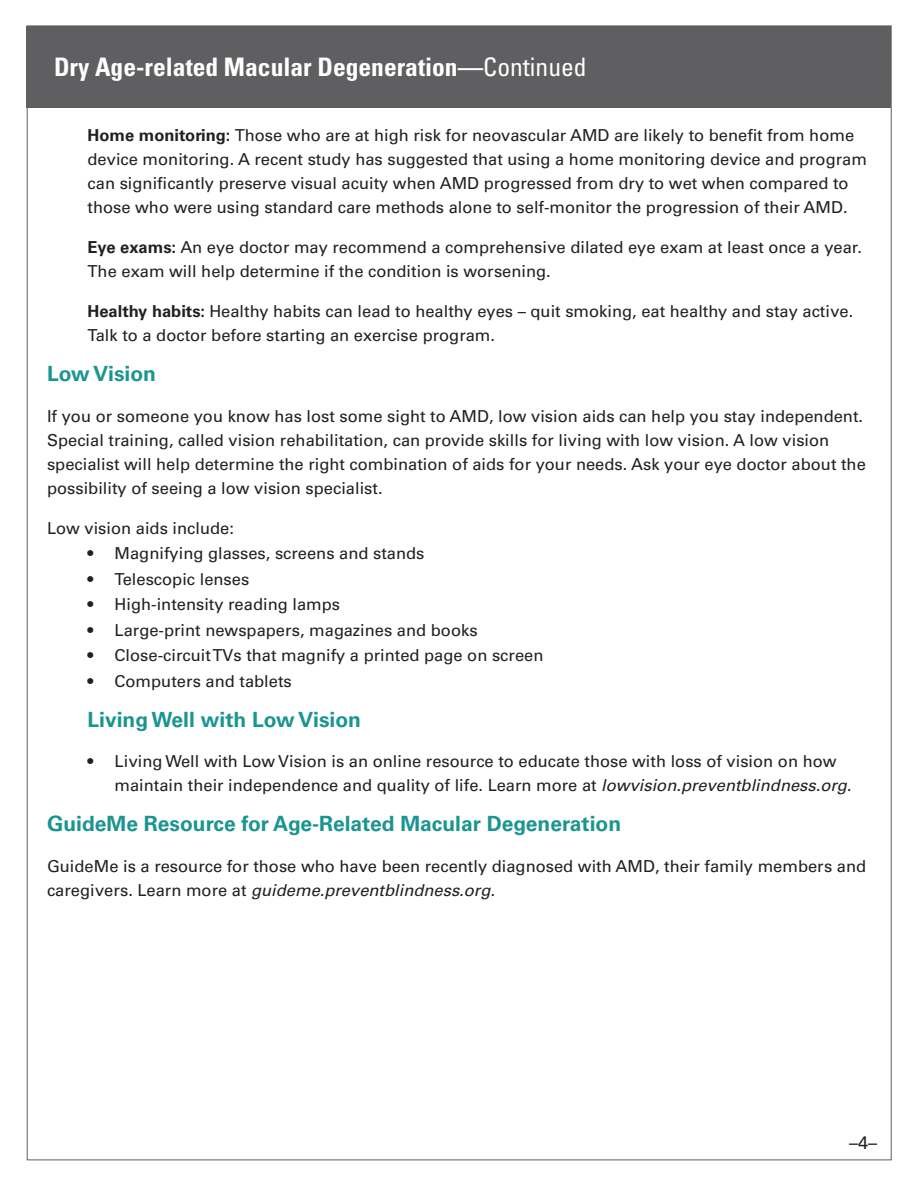
<style>
.page{position:relative;width:918px;height:1188px;background:#fff}
.page>*{position:absolute;margin:0;border:0;box-sizing:border-box;transform-origin:0 0}
.t1{font:700 condensed 25.5px "Univers LT Std";color:#fff}
.Titles{font:700 21px "Univers LT Std";color:#1b9590}
.t2{font:18px "Univers LT Std";color:#231f20}
.BODY{font:16.5px/24px "Univers LT Std";color:#231f20}
.s1{font-weight:400}
.s2{font-weight:700}
.s3{font-style:italic}
</style>
<div class="page">
<div style="left:26px;top:26px;width:865px;height:82px;background:#5f5f62"></div>
<p class="t1" style="left:54px;top:52px;width:534px">Dry Age-related Macular Degeneration—<span class="s1">Continued</span></p>
<p class="BODY" style="left:88px;top:123px;width:781px"><span class="s2">Home monitoring:</span> Those who are at high risk for neovascular AMD are likely to benefit from home device monitoring. A recent study has suggested that using a home monitoring device and program can significantly preserve visual acuity when AMD progressed from dry to wet when compared to those who were using standard care methods alone to self-monitor the progression of their AMD.</p>
<p class="BODY" style="left:88px;top:235px;width:776px"><span class="s2">Eye exams:</span> An eye doctor may recommend a comprehensive dilated eye exam at least once a year.<br>The exam will help determine if the condition is worsening.</p>
<p class="BODY" style="left:88px;top:299px;width:767px"><span class="s2">Healthy habits:</span> Healthy habits can lead to healthy eyes – quit smoking, eat healthy and stay active.<br>Talk to a doctor before starting an exercise program.</p>
<p class="Titles" style="left:47px;top:362px;width:110px">Low Vision</p>
<p class="BODY" style="left:47px;top:404px;width:820px">If you or someone you know has lost some sight to AMD, low vision aids can help you stay independent.<br>Special training, called vision rehabilitation, can provide skills for living with low vision. A low vision specialist will help determine the right combination of aids for your needs. Ask your eye doctor about the possibility of seeing a low vision specialist.</p>
<p class="BODY" style="left:47px;top:516px;width:188px">Low vision aids include:</p>
<p class="BODY" style="left:88px;top:541px;width:338px">• Magnifying glasses, screens and stands</p>
<p class="BODY" style="left:88px;top:567px;width:163px">• Telescopic lenses</p>
<p class="BODY" style="left:88px;top:592px;width:254px">• High-intensity reading lamps</p>
<p class="BODY" style="left:88px;top:618px;width:392px">• Large-print newspapers, magazines and books</p>
<p class="BODY" style="left:88px;top:643px;width:457px">• Close-circuit TVs that magnify a printed page on screen</p>
<p class="BODY" style="left:88px;top:669px;width:206px">• Computers and tablets</p>
<p class="Titles" style="left:88px;top:707px;width:275px">Living Well with Low Vision</p>
<p class="BODY" style="left:115px;top:749px;width:738px;text-indent:-27px">• Living Well with Low Vision is an online resource to educate those with loss of vision on how maintain their independence and quality of life. Learn more at <span class="s3">lowvision.preventblindness.org.</span></p>
<p class="Titles" style="left:47px;top:812px;width:576px">GuideMe Resource for Age-Related Macular Degeneration</p>
<p class="BODY" style="left:47px;top:854px;width:821px">GuideMe is a resource for those who have been recently diagnosed with AMD, their family members and caregivers. Learn more at <span class="s3">guideme.preventblindness.org.</span></p>
<p class="t2" style="left:849px;top:1132px;width:30px">–4–</p>
</div>
